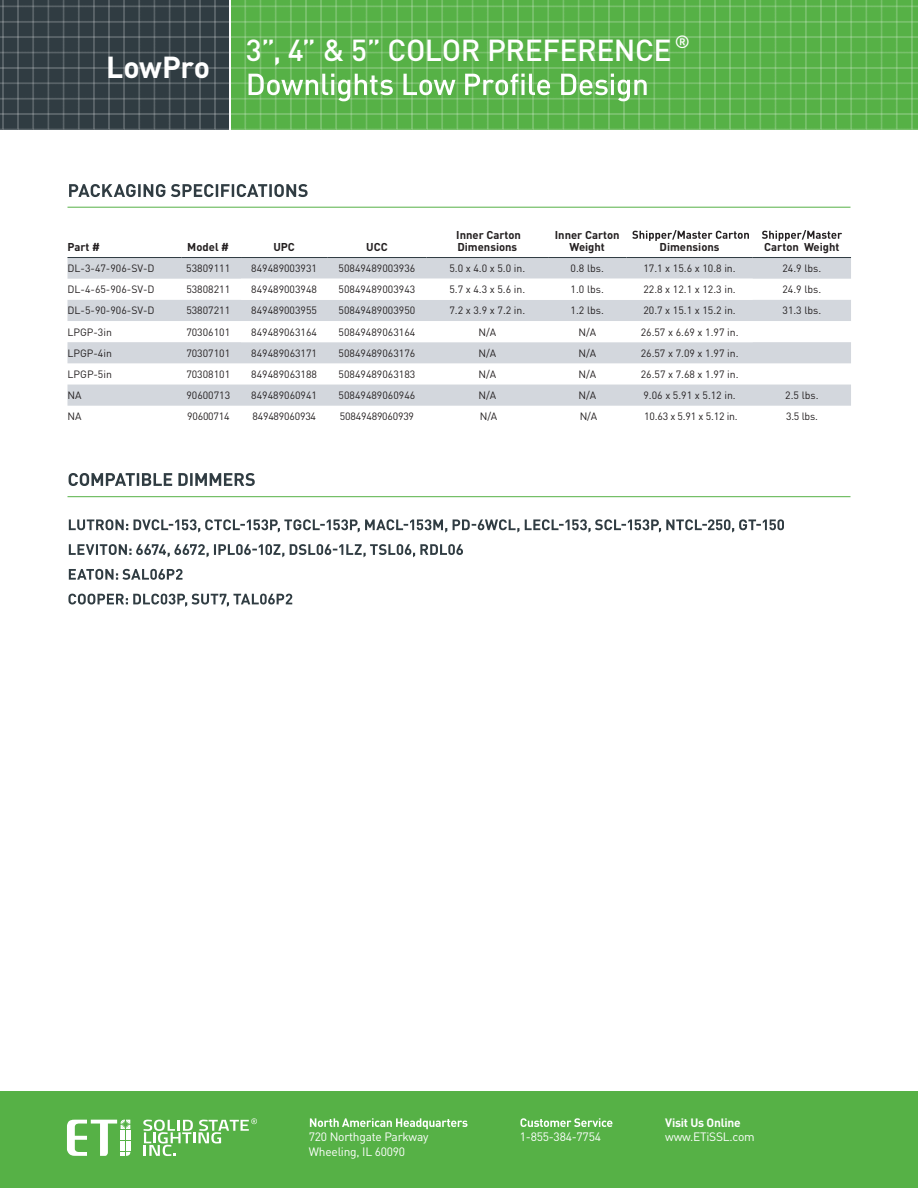
<style>
.page{position:relative;width:918px;height:1188px;background:#fff}
.page>*{position:absolute;margin:0;border:0;box-sizing:border-box;transform-origin:0 0}
.t1{font:500 30px "DINOT";letter-spacing:-.015em;color:#fff}
.t2{font:700 30px "DINOT";letter-spacing:-.01em;color:#fff}
.t3{font:12px/14.4px "DINOT";letter-spacing:-.02em;color:#fff}
.t4{font:700 12px "DINOT";letter-spacing:-.02em;color:#fff}
.t5{font:700 11.25px/12px "DINOT";color:#231f20}
.t6{font:10.5px "DINOT";color:#231f20}
.t7{font:10.5px "DINOT";letter-spacing:-.02em;color:#231f20}
</style>
<div class="page">
<svg style="left:68px;top:258px;width:783px;height:148px;fill:#d3d7dd"></svg>
<svg style="left:241px;top:279px;width:512px;height:63px"></svg>
<hr style="left:68px;top:257px;width:113px;height:1px;background:#303c42">
<hr style="left:181px;top:257px;width:60px;height:1px;background:#303c42">
<hr style="left:241px;top:257px;width:86px;height:1px;background:#303c42">
<hr style="left:327px;top:257px;width:100px;height:1px;background:#303c42">
<hr style="left:427px;top:257px;width:121px;height:1px;background:#303c42">
<hr style="left:548px;top:257px;width:78px;height:1px;background:#303c42">
<hr style="left:626px;top:257px;width:127px;height:1px;background:#303c42">
<hr style="left:753px;top:257px;width:98px;height:1px;background:#303c42">
<svg style="left:632px;top:230px;width:117px;height:11px"></svg>
<svg style="left:762px;top:230px;width:80px;height:11px"></svg>
<div style="left:0;top:1092px;width:918px;height:96px;background:#56b146"></div>
<svg style="left:310px;top:1118px;width:158px;height:11px"></svg>
<svg style="left:67px;top:1120px;width:63px;height:36px"></svg>
<svg style="left:143px;top:1118px;width:114px;height:38px"></svg>
<svg style="left:520px;top:1118px;width:92px;height:9px"></svg>
<svg style="left:69px;top:519px;width:715px;height:14px"></svg>
<svg style="left:69px;top:544px;width:394px;height:13px"></svg>
<svg style="left:69px;top:569px;width:113px;height:11px"></svg>
<svg style="left:68px;top:594px;width:224px;height:13px"></svg>
<svg style="left:69px;top:473px;width:186px;height:13px"></svg>
<hr style="left:68px;top:496px;width:782px;height:1px;background:#56b146">
<svg style="left:69px;top:184px;width:239px;height:13px"></svg>
<hr style="left:68px;top:207px;width:782px;height:1px;background:#56b146">
<svg style="left:0;top:0;width:918px;height:130px;background:#589a51"></svg>
<h1 class="t2" style="left:106px;top:48px;width:105px">LowPro</h1>
<h1 class="t1" style="left:246px;top:31px;width:446px">3”, 4” &amp; 5” COLOR PREFERENCE <sup>®</sup></h1>
<p class="t5" style="left:68px;top:240px;width:34px">Part #</p>
<p class="t5" style="left:187px;top:240px;width:43px">Model #</p>
<p class="t5" style="left:273px;top:240px;width:23px">UPC</p>
<p class="t5" style="left:366px;top:240px;width:23px">UCC</p>
<p class="t5" style="left:456px;top:228px;width:66px">Inner Carton<br>Dimensions</p>
<p class="t5" style="left:555px;top:228px;width:66px;text-align:center">Inner Carton<br>Weight</p>
<p class="t5" style="left:660px;top:240px;width:61px">Dimensions</p>
<p class="t5" style="left:764px;top:240px;width:77px">Carton Weight</p>
<p class="t6" style="left:68px;top:262px;width:89px">DL-3-47-906-SV-D</p>
<p class="t6" style="left:186px;top:262px;width:45px">53809111</p>
<p class="t6" style="left:251px;top:262px;width:67px">849489003931</p>
<p class="t6" style="left:339px;top:262px;width:78px">50849489003936</p>
<p class="t6" style="left:449px;top:262px;width:77px">5.0 x 4.0 x 5.0 in.</p>
<p class="t6" style="left:571px;top:262px;width:35px">0.8 lbs.</p>
<p class="t6" style="left:643px;top:262px;width:94px">17.1 x 15.6 x 10.8 in.</p>
<p class="t6" style="left:783px;top:262px;width:40px">24.9 lbs.</p>
<p class="t6" style="left:68px;top:283px;width:89px">DL-4-65-906-SV-D</p>
<p class="t6" style="left:186px;top:283px;width:45px">53808211</p>
<p class="t6" style="left:251px;top:283px;width:67px">849489003948</p>
<p class="t6" style="left:339px;top:283px;width:78px">50849489003943</p>
<p class="t6" style="left:449px;top:283px;width:77px">5.7 x 4.3 x 5.6 in.</p>
<p class="t6" style="left:571px;top:283px;width:35px">1.0 lbs.</p>
<p class="t6" style="left:643px;top:283px;width:94px">22.8 x 12.1 x 12.3 in.</p>
<p class="t6" style="left:783px;top:283px;width:40px">24.9 lbs.</p>
<p class="t6" style="left:68px;top:304px;width:89px">DL-5-90-906-SV-D</p>
<p class="t6" style="left:186px;top:304px;width:45px">53807211</p>
<p class="t6" style="left:251px;top:304px;width:67px">849489003955</p>
<p class="t6" style="left:339px;top:304px;width:78px">50849489003950</p>
<p class="t6" style="left:449px;top:304px;width:77px">7.2 x 3.9 x 7.2 in.</p>
<p class="t6" style="left:571px;top:304px;width:35px">1.2 lbs.</p>
<p class="t6" style="left:643px;top:304px;width:94px">20.7 x 15.1 x 15.2 in.</p>
<p class="t6" style="left:783px;top:304px;width:40px">31.3 lbs.</p>
<p class="t6" style="left:68px;top:325px;width:46px">LPGP-3in</p>
<p class="t6" style="left:186px;top:325px;width:45px">70306101</p>
<p class="t6" style="left:251px;top:325px;width:67px">849489063164</p>
<p class="t6" style="left:339px;top:325px;width:78px">50849489063164</p>
<p class="t6" style="left:478px;top:325px;width:19px">N/A</p>
<p class="t6" style="left:578px;top:325px;width:19px">N/A</p>
<p class="t6" style="left:641px;top:325px;width:99px">26.57 x 6.69 x 1.97 in.</p>
<p class="t6" style="left:68px;top:347px;width:46px">LPGP-4in</p>
<p class="t6" style="left:186px;top:347px;width:45px">70307101</p>
<p class="t6" style="left:251px;top:347px;width:67px">849489063171</p>
<p class="t6" style="left:339px;top:347px;width:78px">50849489063176</p>
<p class="t6" style="left:478px;top:347px;width:19px">N/A</p>
<p class="t6" style="left:578px;top:347px;width:19px">N/A</p>
<p class="t6" style="left:641px;top:347px;width:99px">26.57 x 7.09 x 1.97 in.</p>
<p class="t6" style="left:68px;top:368px;width:46px">LPGP-5in</p>
<p class="t6" style="left:186px;top:368px;width:45px">70308101</p>
<p class="t6" style="left:251px;top:368px;width:67px">849489063188</p>
<p class="t6" style="left:339px;top:368px;width:78px">50849489063183</p>
<p class="t6" style="left:478px;top:368px;width:19px">N/A</p>
<p class="t6" style="left:578px;top:368px;width:19px">N/A</p>
<p class="t6" style="left:641px;top:368px;width:99px">26.57 x 7.68 x 1.97 in.</p>
<p class="t6" style="left:68px;top:389px;width:16px">NA</p>
<p class="t6" style="left:186px;top:389px;width:45px">90600713</p>
<p class="t6" style="left:251px;top:389px;width:67px">849489060941</p>
<p class="t6" style="left:339px;top:389px;width:78px">50849489060946</p>
<p class="t6" style="left:479px;top:389px;width:19px">N/A</p>
<p class="t6" style="left:578px;top:389px;width:19px">N/A</p>
<p class="t6" style="left:643px;top:389px;width:94px">9.06 x 5.91 x 5.12 in.</p>
<p class="t6" style="left:785px;top:389px;width:35px">2.5 lbs.</p>
<p class="t6" style="left:68px;top:410px;width:15px">NA</p>
<p class="t7" style="left:187px;top:410px;width:44px">90600714</p>
<p class="t7" style="left:252px;top:410px;width:65px">849489060934</p>
<p class="t7" style="left:340px;top:410px;width:76px">50849489060939</p>
<p class="t6" style="left:480px;top:410px;width:19px">N/A</p>
<p class="t6" style="left:580px;top:410px;width:19px">N/A</p>
<p class="t6" style="left:644px;top:410px;width:95px">10.63 x 5.91 x 5.12 in.</p>
<p class="t6" style="left:786px;top:410px;width:33px">3.5 lbs.</p>
<p class="t3" style="left:309px;top:1130px;width:121px">720 Northgate Parkway<br>Wheeling, IL 60090</p>
<p class="t3" style="left:520px;top:1130px;width:83px">1-855-384-7754</p>
<p class="t4" style="left:665px;top:1115px;width:77px">Visit Us Online</p>
<p class="t3" style="left:665px;top:1130px;width:91px">www.ETiSSL.com</p>
</div>
